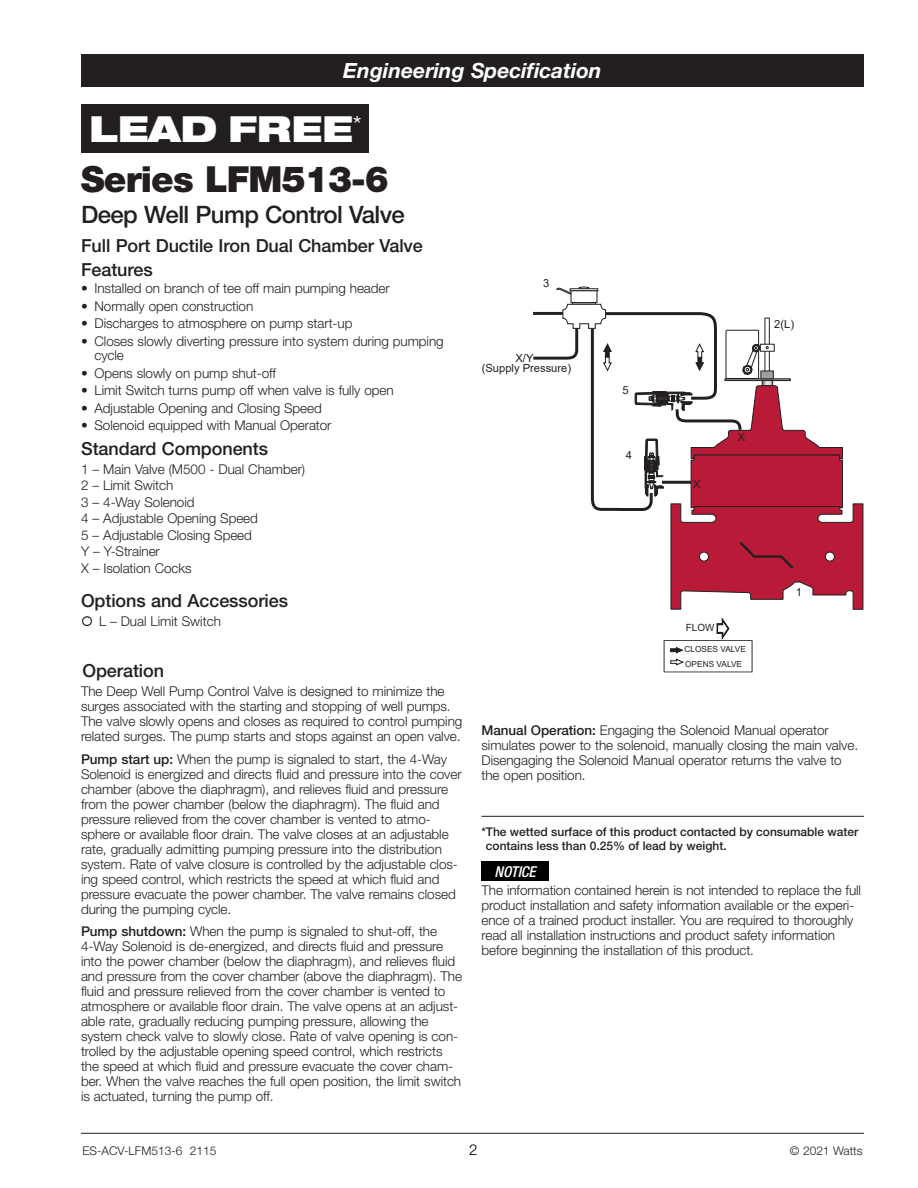
<style>
.page{position:relative;width:918px;height:1188px;background:#fff}
.page>*{position:absolute;margin:0;border:0;box-sizing:border-box;transform-origin:0 0}
.t1{font:900 36px "Helvetica Neue LT Std";letter-spacing:-.025em;color:#231f20}
.t2{font:900 expanded 36px "Helvetica Neue LT Std";color:#fff}
.t3{font:500 24px "Helvetica Neue LT Std";letter-spacing:-.025em;color:#231f20}
.t4{font:italic 700 21px "Helvetica Neue LT Std";color:#fff}
.t5{font:500 18px/23.9px "Helvetica Neue LT Std";letter-spacing:-.005em;color:#231f20}
.t6{font:italic 500 condensed 15px "Helvetica Neue LT Std";letter-spacing:-.005em;color:#fff}
.t7{font:300 15px "Helvetica Neue LT Std";color:#000}
.t8{font:300 13.5px/15px "Helvetica Neue LT Std";letter-spacing:-.005em;color:#231f20}
.t9{font:500 12px/13.5px "Helvetica Neue LT Std";color:#231f20}
.t10{font:300 12px "Helvetica Neue LT Std";color:#231f20}
.t11{font:11.1px/9.8px "Arial";color:#231f20;text-align:center}
.t12{font:9.9px "Arial";color:#231f20}
.t13{font:8.25px/14.7px "Arial";color:#231f20}
.s1{font-weight:500}
</style>
<div class="page">
<hr style="left:81px;top:1133px;width:783px;height:1px;background:#231f20">
<div style="left:81px;top:54px;width:783px;height:32px;background:#231f20"></div>
<svg style="left:664px;top:618px;width:89px;height:54px"></svg>
<svg style="left:579px;top:287px;width:10px;height:2px"></svg>
<div style="left:570px;top:289px;width:28px;height:2px;border:1px solid #231f20"></div>
<div style="left:571px;top:291px;width:26px;height:12px;border:1px solid #231f20"></div>
<div style="left:572px;top:302px;width:24px;height:2px;border:1px solid #231f20"></div>
<svg style="left:556px;top:288px;width:16px;height:7px"></svg>
<svg style="left:533px;top:303px;width:331px;height:307px"></svg>
<div style="left:81px;top:104px;width:288px;height:48px;background:#231f20"></div>
<div style="left:482px;top:861px;width:67px;height:20px;background:#000"></div>
<hr style="left:482px;top:816px;width:382px;height:1px;background:#231f20">
<h3 class="t4" style="left:343px;top:57px;width:260px">Engineering Specification</h3>
<h1 class="t2" style="left:89px;top:105px;width:274px">LEAD FREE<sup>*</sup></h1>
<h1 class="t1" style="left:81px;top:157px;width:310px">Series LFM513-6</h1>
<h2 class="t3" style="left:81px;top:200px;width:325px">Deep Well Pump Control Valve</h2>
<h3 class="t5" style="left:81px;top:234px;width:343px">Full Port Ductile Iron Dual Chamber Valve<br>Features</h3>
<p class="t8" style="left:81px;top:281px;width:310px">• Installed on branch of tee off main pumping header</p>
<p class="t8" style="left:81px;top:298px;width:174px">• Normally open construction</p>
<p class="t8" style="left:81px;top:316px;width:273px">• Discharges to atmosphere on pump start-up</p>
<p class="t8" style="left:94px;top:334px;width:351px;line-height:14.2px;text-indent:-14px">• Closes slowly diverting pressure into system during pumping cycle</p>
<p class="t8" style="left:81px;top:365px;width:196px">• Opens slowly on pump shut-off</p>
<p class="t8" style="left:81px;top:382px;width:314px">• Limit Switch turns pump off when valve is fully open</p>
<p class="t8" style="left:81px;top:400px;width:242px">• Adjustable Opening and Closing Speed</p>
<p class="t8" style="left:81px;top:417px;width:252px">• Solenoid equipped with Manual Operator</p>
<h3 class="t5" style="left:81px;top:437px;width:188px">Standard Components</h3>
<p class="t8" style="left:81px;top:461px;width:226px;line-height:16.5px">1 – Main Valve (M500 - Dual Chamber)<br>2 – Limit Switch<br>3 – 4-Way Solenoid<br>4 – Adjustable Opening Speed<br>5 – Adjustable Closing Speed<br>Y – Y-Strainer<br>X – Isolation Cocks</p>
<h3 class="t5" style="left:81px;top:588px;width:209px">Options and Accessories</h3>
<p class="t8" style="left:99px;top:613px;width:123px">L – Dual Limit Switch</p>
<h3 class="t5" style="left:82px;top:658px;width:83px">Operation</h3>
<p class="t8" style="left:81px;top:684px;width:383px">The Deep Well Pump Control Valve is designed to minimize the surges associated with the starting and stopping of well pumps.<br>The valve slowly opens and closes as required to control pumping related surges. The pump starts and stops against an open valve.</p>
<p class="t8" style="left:81px;top:751px;width:382px"><span class="s1">Pump start up:</span> When the pump is signaled to start, the 4-Way Solenoid is energized and directs fluid and pressure into the cover chamber (above the diaphragm), and relieves fluid and pressure from the power chamber (below the diaphragm). The fluid and pressure relieved from the cover chamber is vented to atmo&shy;sphere or available floor drain. The valve closes at an adjustable rate, gradually admitting pumping pressure into the distribution system. Rate of valve closure is controlled by the adjustable clos&shy;ing speed control, which restricts the speed at which fluid and pressure evacuate the power chamber. The valve remains closed during the pumping cycle.</p>
<p class="t8" style="left:81px;top:924px;width:383px"><span class="s1">Pump shutdown:</span> When the pump is signaled to shut-off, the 4-Way Solenoid is de-energized, and directs fluid and pressure into the power chamber (below the diaphragm), and relieves fluid and pressure from the cover chamber (above the diaphragm). The fluid and pressure relieved from the cover chamber is vented to atmosphere or available floor drain. The valve opens at an adjust&shy;able rate, gradually reducing pumping pressure, allowing the system check valve to slowly close. Rate of valve opening is con&shy;trolled by the adjustable opening speed control, which restricts the speed at which fluid and pressure evacuate the cover cham&shy;ber. When the valve reaches the full open position, the limit switch is actuated, turning the pump off.</p>
<p class="t11" style="left:543px;top:278px;width:8px">3</p>
<p class="t11" style="left:482px;top:353px;width:91px">X/Y<br>(Supply Pressure)</p>
<p class="t11" style="left:623px;top:385px;width:8px">5</p>
<p class="t11" style="left:626px;top:450px;width:8px">4</p>
<p class="t11" style="left:774px;top:319px;width:21px">2(L)</p>
<p class="t11" style="left:693px;top:479px;width:9px">X</p>
<p class="t11" style="left:738px;top:432px;width:9px">X</p>
<p class="t12" style="left:686px;top:621px;width:30px">FLOW</p>
<p class="t13" style="left:684px;top:642px;width:63px">CLOSES VALVE<br>OPENS VALVE</p>
<p class="t11" style="left:796px;top:587px;width:8px">1</p>
<p class="t8" style="left:482px;top:722px;width:378px"><span class="s1">Manual Operation:</span> Engaging the Solenoid Manual operator simulates power to the solenoid, manually closing the main valve.<br>Disengaging the Solenoid Manual operator returns the valve to the open position.</p>
<p class="t9" style="left:486px;top:825px;width:374px;text-indent:-4px">*The wetted surface of this product contacted by consumable water contains less than 0.25% of lead by weight.</p>
<p class="t6" style="left:494px;top:862px;width:43px">NOTICE</p>
<p class="t8" style="left:482px;top:883px;width:381px">The information contained herein is not intended to replace the full product installation and safety information available or the experi&shy;ence of a trained product installer. You are required to thoroughly read all installation instructions and product safety information before beginning the installation of this product.</p>
<p class="t10" style="left:82px;top:1143px;width:136px">ES-ACV-LFM513-6 2115</p>
<p class="t7" style="left:469px;top:1140px;width:10px">2</p>
<p class="t10" style="left:790px;top:1143px;width:74px">© 2021 Watts</p>
</div>
